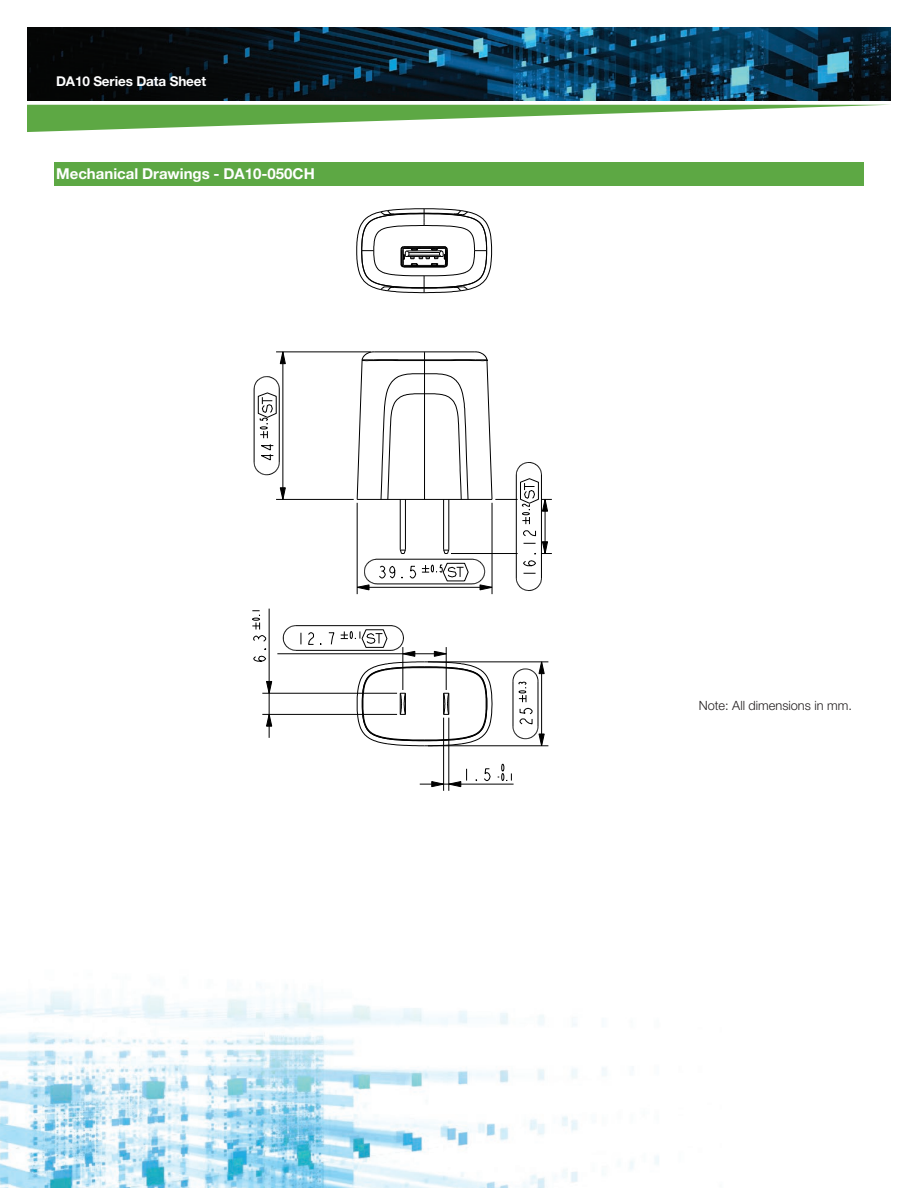
<style>
.page{position:relative;width:918px;height:1188px;background:#fff}
.page>*{position:absolute;margin:0;border:0;box-sizing:border-box;transform-origin:0 0}
._2a_Table_header{font:700 15px "Helvetica Neue LT Std";color:#fff}
.t1{font:700 13.5px "Helvetica Neue LT Std";letter-spacing:-.01em;color:#fff}
._2a_Table_text{font:300 12.75px "Helvetica Neue LT Std";color:#231f20}
</style>
<div class="page">
<img style="left:27px;top:27px;width:864px;height:73px">
<svg style="left:27px;top:105px;width:854px;height:27px"></svg>
<img style="left:0;top:984px;width:659px;height:204px">
<div style="left:54px;top:162px;width:810px;height:24px;background:#5da844"></div>
<svg style="left:308px;top:633px;width:6px;height:12px"></svg>
<svg style="left:329px;top:633px;width:5px;height:12px"></svg>
<svg style="left:280px;top:353px;width:6px;height:11px"></svg>
<svg style="left:280px;top:488px;width:6px;height:11px"></svg>
<svg style="left:484px;top:769px;width:6px;height:12px"></svg>
<svg style="left:498px;top:764px;width:14px;height:17px"></svg>
<svg style="left:432px;top:769px;width:35px;height:18px"></svg>
<svg style="left:523px;top:561px;width:13px;height:5px"></svg>
<svg style="left:523px;top:531px;width:13px;height:5px"></svg>
<svg style="left:254px;top:656px;width:12px;height:5px"></svg>
<svg style="left:254px;top:635px;width:12px;height:6px"></svg>
<svg style="left:252px;top:610px;width:8px;height:19px"></svg>
<svg style="left:266px;top:681px;width:6px;height:12px"></svg>
<svg style="left:266px;top:715px;width:6px;height:11px"></svg>
<hr style="left:254px;top:389px;width:1px;height:73px;background:#000">
<hr style="left:279px;top:389px;width:1px;height:73px;background:#000">
<hr style="left:283px;top:352px;width:1px;height:147px;background:#000">
<hr style="left:357px;top:587px;width:135px;height:1px;background:#000">
<hr style="left:377px;top:584px;width:95px;height:1px;background:#000">
<hr style="left:377px;top:559px;width:95px;height:1px;background:#000">
<hr style="left:451px;top:553px;width:67px;height:1px;background:#000">
<svg style="left:524px;top:542px;width:28px;height:12px"></svg>
<hr style="left:357px;top:503px;width:1px;height:91px;background:#000">
<hr style="left:276px;top:499px;width:78px;height:1px;background:#000">
<hr style="left:492px;top:503px;width:1px;height:91px;background:#000">
<hr style="left:516px;top:475px;width:1px;height:103px;background:#000">
<hr style="left:276px;top:352px;width:95px;height:1px;background:#000">
<hr style="left:541px;top:475px;width:1px;height:103px;background:#000">
<hr style="left:545px;top:499px;width:1px;height:55px;background:#000">
<hr style="left:269px;top:609px;width:1px;height:129px;background:#000">
<hr style="left:420px;top:784px;width:94px;height:1px;background:#000">
<hr style="left:428px;top:746px;width:120px;height:1px;background:#000">
<hr style="left:262px;top:714px;width:135px;height:1px;background:#000">
<hr style="left:262px;top:693px;width:135px;height:1px;background:#000">
<hr style="left:443px;top:718px;width:1px;height:73px;background:#000">
<hr style="left:449px;top:718px;width:1px;height:73px;background:#000">
<hr style="left:428px;top:662px;width:120px;height:1px;background:#000">
<hr style="left:277px;top:654px;width:169px;height:1px;background:#000">
<hr style="left:296px;top:650px;width:95px;height:1px;background:#000">
<hr style="left:513px;top:681px;width:1px;height:45px;background:#000">
<hr style="left:538px;top:681px;width:1px;height:45px;background:#000">
<hr style="left:541px;top:662px;width:1px;height:84px;background:#000">
<hr style="left:296px;top:625px;width:95px;height:1px;background:#000">
<svg style="left:254px;top:376px;width:26px;height:62px"></svg>
<svg style="left:254px;top:444px;width:26px;height:31px"></svg>
<svg style="left:516px;top:573px;width:26px;height:18px"></svg>
<svg style="left:283px;top:625px;width:19px;height:26px"></svg>
<svg style="left:513px;top:662px;width:31px;height:40px"></svg>
<svg style="left:513px;top:708px;width:31px;height:38px"></svg>
<hr style="left:400px;top:499px;width:1px;height:51px;background:#000">
<hr style="left:405px;top:499px;width:1px;height:51px;background:#000">
<svg style="left:357px;top:549px;width:59px;height:41px"></svg>
<hr style="left:443px;top:499px;width:1px;height:51px;background:#000">
<hr style="left:449px;top:499px;width:1px;height:51px;background:#000">
<svg style="left:422px;top:549px;width:70px;height:41px"></svg>
<svg style="left:357px;top:351px;width:195px;height:173px"></svg>
<svg style="left:341px;top:625px;width:151px;height:121px"></svg>
<svg style="left:356px;top:208px;width:136px;height:85px"></svg>
<p class="t1" style="left:56px;top:72px;width:152px">DA10 Series Data Sheet</p>
<p class="_2a_Table_header" style="left:56px;top:165px;width:260px">Mechanical Drawings - DA10-050CH</p>
<p class="_2a_Table_text" style="left:699px;top:698px;width:155px">Note: All dimensions in mm.</p>
</div>
